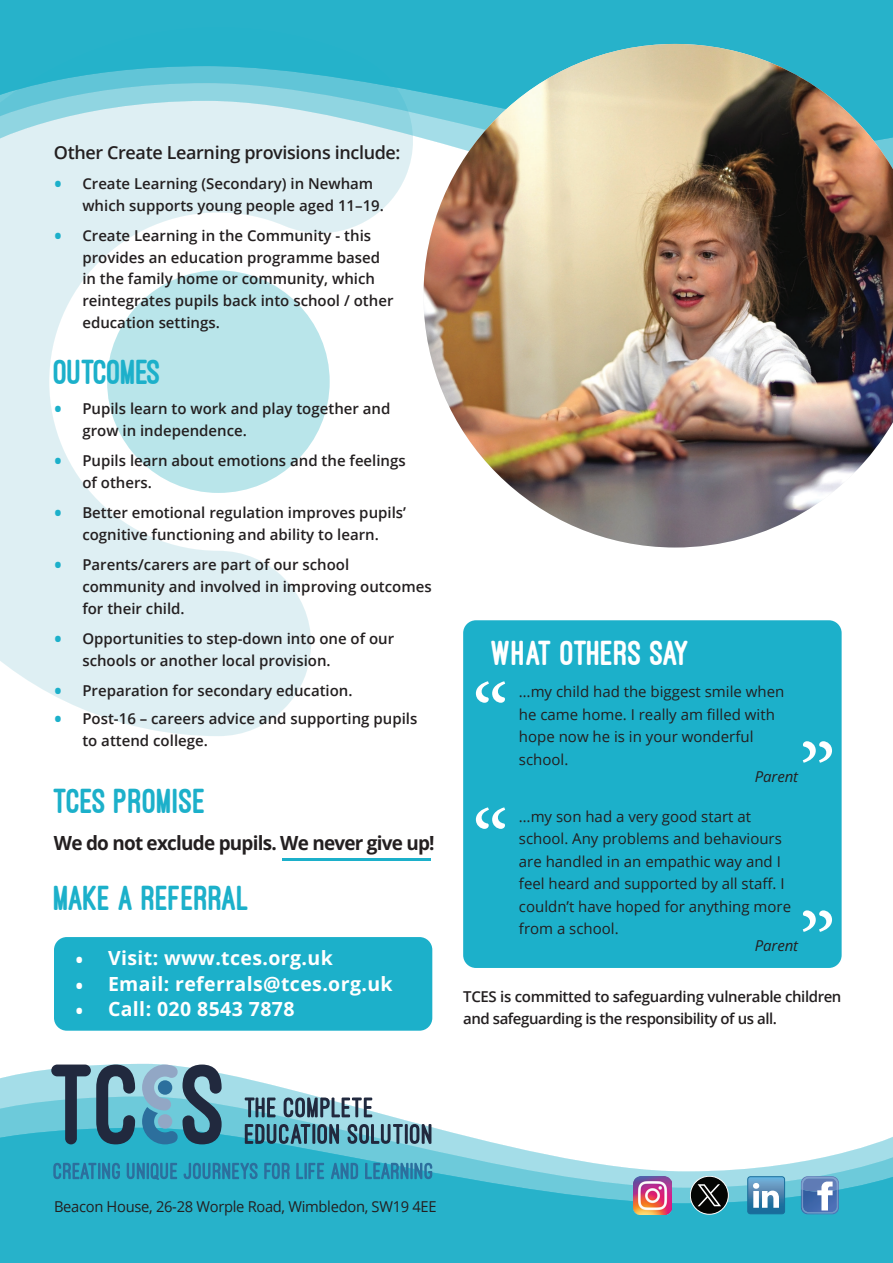
<style>
.page{position:relative;width:893px;height:1263px;background:#fff}
.page>*{position:absolute;margin:0;border:0;box-sizing:border-box;transform-origin:0 0}
.t1{font:800 36px "Ostrich Sans";color:#1cb0ca}
.t2{font:800 36px "Ostrich Sans";letter-spacing:-.015em;color:#fff}
.t3{font:800 36px "Ostrich Sans";letter-spacing:-.02em;color:#1cb0ca}
.t4{font:700 19.5px "Open Sans";letter-spacing:.02em;color:#fff}
.t5{font:700 19.5px "Open Sans";letter-spacing:-.04em;color:#231f20}
.t6{font:600 18px "Open Sans";letter-spacing:-.02em;color:#231f20}
.t7{font:600 15px/21.8px "Open Sans";color:#231f20}
.t8{font:15px/22.5px "Open Sans";color:#231f20}
.t9{font:600 15px/21.8px "Open Sans";letter-spacing:-.03em;color:#231f20}
.t10{font:15px "Open Sans";letter-spacing:-.02em;color:#231f20}
.t11{font:italic 15px "Open Sans";letter-spacing:-.01em;color:#231f20}
.s1{font-size:22.5px;color:#1cb0ca}
.s2{font-weight:600;font-size:22.5px}
</style>
<div class="page">
<svg style="left:0;top:218px;width:370px;height:465px"></svg>
<svg style="left:32px;top:683px;width:270px;height:53px"></svg>
<div style="left:0;top:182px;width:403px;height:36px;background:#deeff3"></div>
<svg style="left:0;top:0;width:893px;height:182px;background:#6ac8d9"></svg>
<svg style="left:0;top:1064px;width:315px;height:32px;fill:#abe1eb"></svg>
<svg style="left:0;top:1096px;width:893px;height:167px;fill:#27b2ca"></svg>
<div style="left:54px;top:937px;width:378px;height:94px;background:#1cb0ca;border-radius:13px"></div>
<svg style="left:51px;top:1064px;width:84px;height:80px;background:#518597"></svg>
<svg style="left:142px;top:1064px;width:80px;height:80px;background:#5d8ea4"></svg>
<svg style="left:53px;top:1163px;width:67px;height:16px"></svg>
<svg style="left:127px;top:1163px;width:50px;height:17px"></svg>
<svg style="left:184px;top:1163px;width:74px;height:16px"></svg>
<svg style="left:264px;top:1163px;width:26px;height:16px"></svg>
<svg style="left:296px;top:1163px;width:28px;height:16px"></svg>
<svg style="left:331px;top:1163px;width:27px;height:16px"></svg>
<svg style="left:365px;top:1163px;width:43px;height:16px"></svg>
<hr style="left:410px;top:1163px;width:3px;height:16px;background:#2c6f9d">
<svg style="left:414px;top:1163px;width:18px;height:16px"></svg>
<svg style="left:245px;top:1097px;width:31px;height:20px"></svg>
<svg style="left:284px;top:1097px;width:88px;height:20px;background:#708b9a"></svg>
<svg style="left:245px;top:1124px;width:65px;height:20px"></svg>
<hr style="left:312px;top:1124px;width:3px;height:20px;background:#21293e">
<svg style="left:317px;top:1124px;width:22px;height:20px"></svg>
<svg style="left:348px;top:1124px;width:55px;height:20px"></svg>
<hr style="left:405px;top:1124px;width:3px;height:20px;background:#21293e">
<svg style="left:410px;top:1124px;width:21px;height:20px"></svg>
<svg style="left:801px;top:1176px;width:38px;height:38px"></svg>
<svg style="left:747px;top:1176px;width:38px;height:38px"></svg>
<div style="left:690px;top:1176px;width:38px;height:38px;background:#040503;border-radius:50%"></div>
<div style="left:690px;top:1176px;width:38px;height:38px;border:1px solid #fff;border-radius:50%"></div>
<svg style="left:698px;top:1184px;width:23px;height:22px"></svg>
<div style="left:463px;top:620px;width:379px;height:348px;background:#1cb0ca;border-radius:13px"></div>
<svg style="left:476px;top:681px;width:29px;height:22px"></svg>
<svg style="left:803px;top:741px;width:29px;height:22px"></svg>
<hr style="left:282px;top:858px;width:149px;height:2px;background:#1cb0ca">
<img style="left:633px;top:1176px;width:38px;height:38px">
<svg style="left:476px;top:807px;width:29px;height:22px"></svg>
<svg style="left:803px;top:910px;width:29px;height:22px"></svg>
<img style="left:423px;top:44px;width:470px;height:503px">
<p class="t6" style="left:54px;top:140px;width:348px">Other Create Learning provisions include:</p>
<p class="t7" style="left:82px;top:172px;width:303px;text-indent:-28px"><span class="s1">•</span> Create Learning (Secondary) in Newham which supports young people aged 11–19.</p>
<p class="t7" style="left:82px;top:224px;width:313px;text-indent:-28px"><span class="s1">•</span> Create Learning in the Community - this provides an education programme based in the family home or community, which reintegrates pupils back into school / other education settings.</p>
<p class="t3" style="left:54px;top:353px;width:109px">OUTCOMES</p>
<p class="t7" style="left:82px;top:397px;width:310px;text-indent:-28px"><span class="s1">•</span> Pupils learn to work and play together and grow in independence.</p>
<p class="t7" style="left:82px;top:449px;width:325px;text-indent:-28px"><span class="s1">•</span> Pupils learn about emotions and the feelings of others.</p>
<p class="t7" style="left:54px;top:501px;width:354px;text-align:center"><span class="s1">•</span> Better emotional regulation improves pupils’ cognitive functioning and ability to learn.</p>
<p class="t7" style="left:82px;top:553px;width:351px;text-indent:-28px"><span class="s1">•</span> Parents/carers are part of our school community and involved in improving outcomes for their child.</p>
<p class="t7" style="left:82px;top:627px;width:313px;text-indent:-28px"><span class="s1">•</span> Opportunities to step-down into one of our schools or another local provision.</p>
<p class="t7" style="left:54px;top:679px;width:300px"><span class="s1">•</span> Preparation for secondary education.</p>
<p class="t7" style="left:82px;top:707px;width:336px;text-indent:-28px"><span class="s1">•</span> Post-16 – careers advice and supporting pupils to attend college.</p>
<p class="t1" style="left:54px;top:782px;width:154px">TCES PROMISE</p>
<p class="t5" style="left:54px;top:829px;width:382px">We do not exclude pupils. We never give up!</p>
<p class="t1" style="left:54px;top:879px;width:197px">MAKE A REFERRAL</p>
<p class="t4" style="left:75px;top:945px;width:259px"><span class="s2">•</span> Visit: www.tces.org.uk</p>
<p class="t4" style="left:75px;top:970px;width:319px"><span class="s2">•</span> Email: referrals@tces.org.uk</p>
<p class="t4" style="left:75px;top:995px;width:221px"><span class="s2">•</span> Call: 020 8543 7878</p>
<p class="t2" style="left:492px;top:634px;width:199px">WHAT OTHERS SAY</p>
<p class="t8" style="left:519px;top:680px;width:267px">…my child had the biggest smile when he came home. I really am filled with hope now he is in your wonderful school.</p>
<p class="t11" style="left:755px;top:766px;width:45px">Parent</p>
<p class="t8" style="left:519px;top:804px;width:274px">…my son had a very good start at school. Any problems and behaviours are handled in an empathic way and I feel heard and supported by all staff. I couldn’t have hoped for anything more from a school.</p>
<p class="t11" style="left:755px;top:935px;width:45px">Parent</p>
<p class="t9" style="left:463px;top:986px;width:380px">TCES is committed to safeguarding vulnerable children and safeguarding is the responsibility of us all.</p>
<p class="t10" style="left:54px;top:1196px;width:384px">Beacon House, 26-28 Worple Road, Wimbledon, SW19 4EE</p>
</div>
